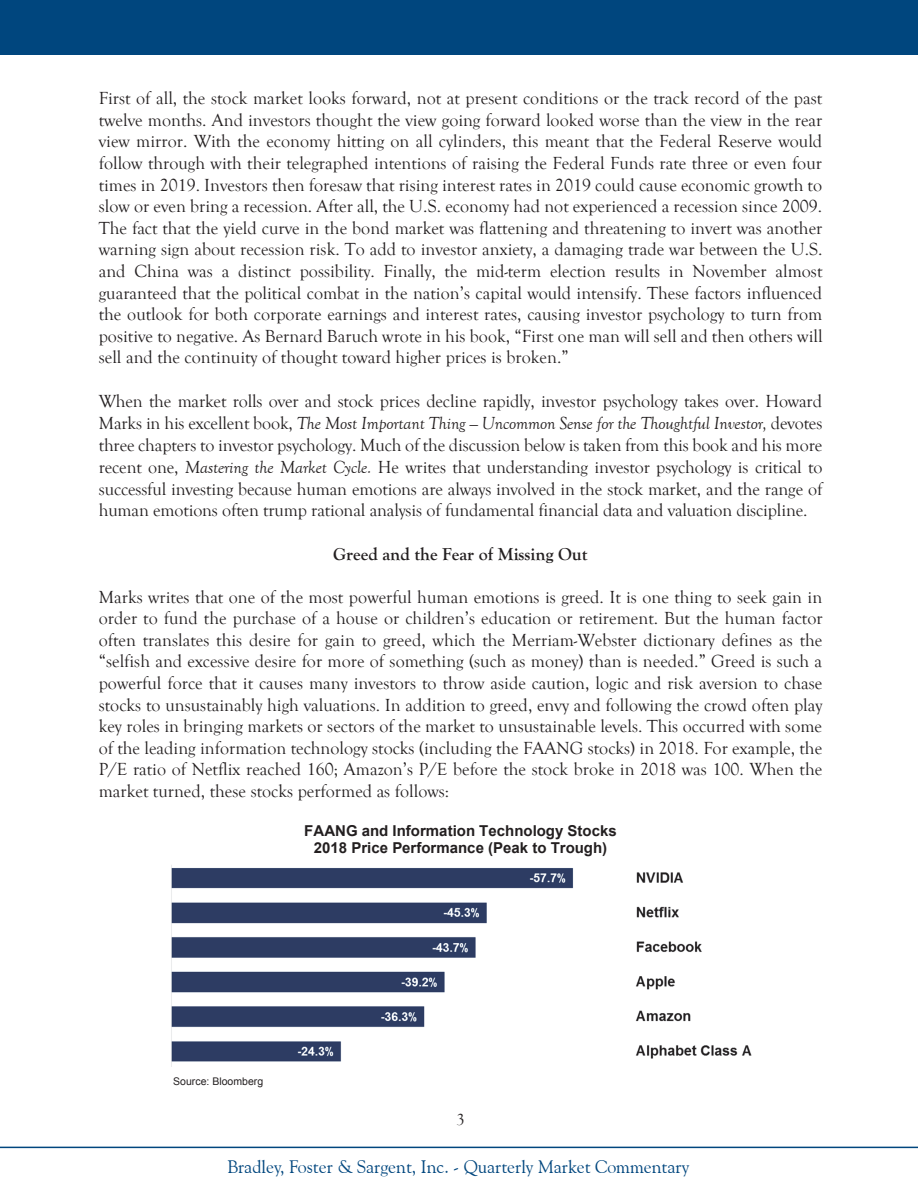
<style>
.page{position:relative;width:918px;height:1188px;background:#fff}
.page>*{position:absolute;margin:0;border:0;box-sizing:border-box;transform-origin:0 0}
.t1{font:18px/21.6px "Goudy Old Style T";color:#231f20;text-align:justify}
.t2{font:18px "Goudy Old Style BT";color:#00467e}
.t3{font:700 18px "Goudy Old Style T";color:#231f20}
.t4{font:16.5px "Goudy Old Style T";color:#231f20}
.t5{font:700 15px/17.2px "Arial";color:#231f20;text-align:center}
.t6{font:10.5px "Arial";color:#231f20}
.s1{font-style:italic}
</style>
<div class="page">
<div style="left:0;top:0;width:918px;height:55px;background:#00467e"></div>
<hr style="left:0;top:1147px;width:918px;height:1px;background:#00467e">
<img style="left:171px;top:865px;width:581px;height:201px">
<p class="t1" style="left:99px;top:88px;width:725px">First of all, the stock market looks forward, not at present conditions or the track record of the past twelve months. And investors thought the view going forward looked worse than the view in the rear view mirror. With the economy hitting on all cylinders, this meant that the Federal Reserve would follow through with their telegraphed intentions of raising the Federal Funds rate three or even four times in 2019. Investors then foresaw that rising interest rates in 2019 could cause economic growth to slow or even bring a recession. After all, the U.S. economy had not experienced a recession since 2009.<br>The fact that the yield curve in the bond market was flattening and threatening to invert was another warning sign about recession risk. To add to investor anxiety, a damaging trade war between the U.S. and China was a distinct possibility. Finally, the mid-term election results in November almost guaranteed that the political combat in the nation’s capital would intensify. These factors influenced the outlook for both corporate earnings and interest rates, causing investor psychology to turn from positive to negative. As Bernard Baruch wrote in his book, “First one man will sell and then others will sell and the continuity of thought toward higher prices is broken.”</p>
<p class="t1" style="left:99px;top:390px;width:725px">When the market rolls over and stock prices decline rapidly, investor psychology takes over. Howard Marks in his excellent book, <span class="s1">The Most Important Thing — Uncommon Sense for the Thoughtful Investor,</span> devotes three chapters to investor psychology. Much of the discussion below is taken from this book and his more recent one, <span class="s1">Mastering the Market Cycle.</span> He writes that understanding investor psychology is critical to successful investing because human emotions are always involved in the stock market, and the range of human emotions often trump rational analysis of fundamental financial data and valuation discipline.</p>
<p class="t3" style="left:333px;top:544px;width:256px">Greed and the Fear of Missing Out</p>
<p class="t1" style="left:99px;top:586px;width:725px">Marks writes that one of the most powerful human emotions is greed. It is one thing to seek gain in order to fund the purchase of a house or children’s education or retirement. But the human factor often translates this desire for gain to greed, which the Merriam-Webster dictionary defines as the “selfish and excessive desire for more of something (such as money) than is needed.” Greed is such a powerful force that it causes many investors to throw aside caution, logic and risk aversion to chase stocks to unsustainably high valuations. In addition to greed, envy and following the crowd often play key roles in bringing markets or sectors of the market to unsustainable levels. This occurred with some of the leading information technology stocks (including the FAANG stocks) in 2018. For example, the P/E ratio of Netflix reached 160; Amazon’s P/E before the stock broke in 2018 was 100. When the market turned, these stocks performed as follows:</p>
<p class="t5" style="left:304px;top:822px;width:314px">FAANG and Information Technology Stocks<br>2018 Price Performance (Peak to Trough)</p>
<p class="t6" style="left:173px;top:1074px;width:91px">Source: Bloomberg</p>
<p class="t4" style="left:456px;top:1111px;width:10px">3</p>
<p class="t2" style="left:227px;top:1156px;width:463px">Bradley, Foster &amp; Sargent, Inc. - Quarterly Market Commentary</p>
</div>
